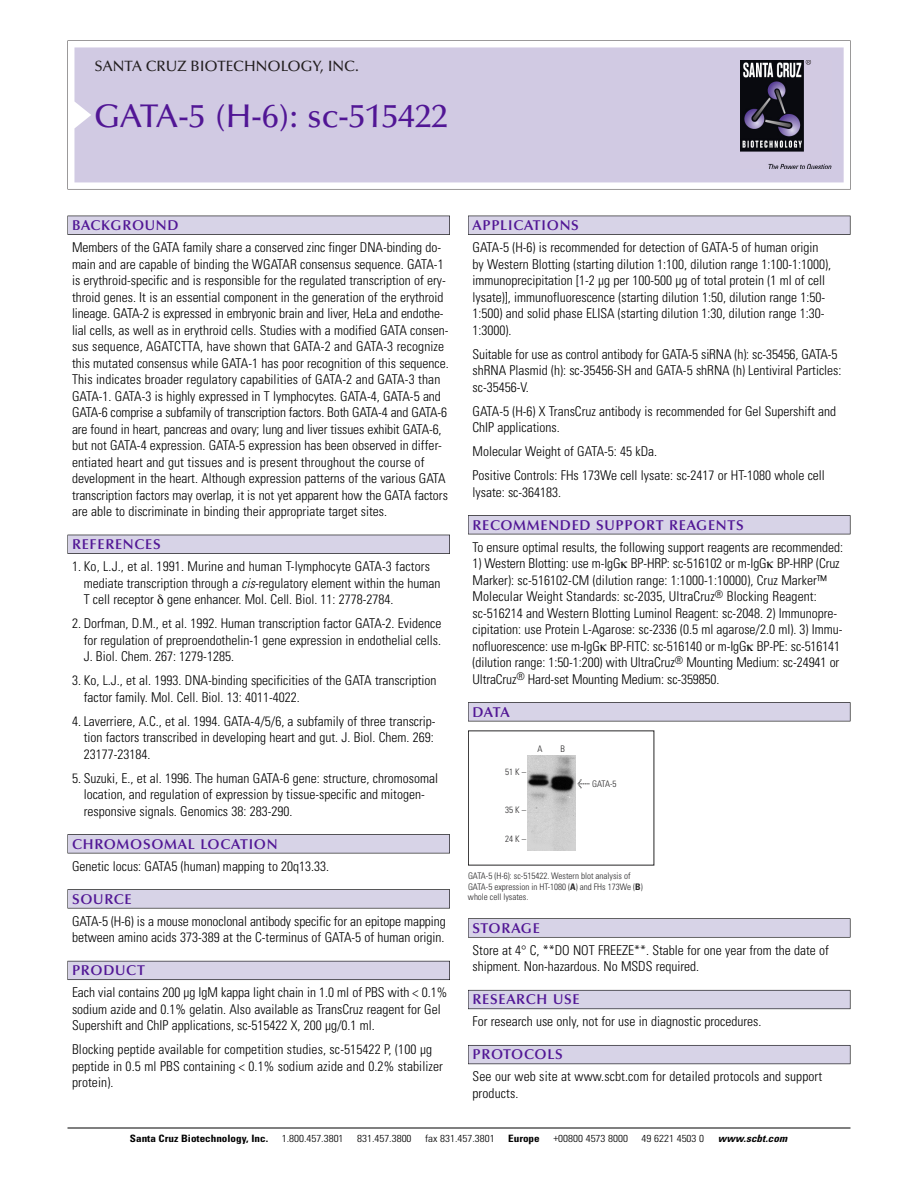
<style>
.page{position:relative;width:918px;height:1188px;background:#fff}
.page>*{position:absolute;margin:0;border:0;box-sizing:border-box;transform-origin:0 0}
.t1{font:500 33px "Optima";color:#511695}
.t2{font:500 15px "Optima";color:#231f20}
.t3{font:600 14.25px "Optima";letter-spacing:.05em;color:#511695}
.t4{font:300 condensed 13.5px/16.5px "Univers";color:#000}
.t5{font:300 condensed 10.2px "Univers";color:#000;scale:1.1 1}
.t6{font:700 condensed 10.2px "Univers";color:#000;scale:1.1 1}
.t7{font:italic 700 condensed 10.2px "Univers";letter-spacing:.005em;color:#000;scale:1.1 1}
.t8{font:9px/10.5px "Univers Condensed Light+ZXWDKI";color:#272627}
.s1{font-style:italic}
.s2{font-family:"Meta Plus Book Roman+JSXRUO";font-size:10.5px}
.s3{font-family:"Univers Condensed Bold+HLOPOJ"}
</style>
<div class="page">
<svg style="left:68px;top:40px;width:783px;height:149px"></svg>
<div style="left:74px;top:47px;width:770px;height:135px;background:#d1cae3"></div>
<img style="left:741px;top:60px;width:90px;height:108px">
<div style="left:68px;top:216px;width:382px;height:19px;background:#525155"></div>
<div style="left:68px;top:216px;width:381px;height:18px;background:#d7d3e7"></div>
<div style="left:68px;top:535px;width:382px;height:19px;background:#515055"></div>
<div style="left:68px;top:535px;width:381px;height:18px;background:#d7d3e7"></div>
<div style="left:68px;top:834px;width:382px;height:19px;background:#545357"></div>
<div style="left:68px;top:835px;width:381px;height:18px;background:#d7d3e7"></div>
<div style="left:68px;top:889px;width:382px;height:19px;background:#575759"></div>
<div style="left:68px;top:890px;width:381px;height:18px;background:#d7d3e7"></div>
<div style="left:68px;top:961px;width:382px;height:19px;background:#5b5a62"></div>
<div style="left:68px;top:961px;width:381px;height:18px;background:#d7d3e7"></div>
<div style="left:468px;top:216px;width:382px;height:19px;background:#525155"></div>
<div style="left:468px;top:216px;width:382px;height:18px;background:#d7d3e7"></div>
<div style="left:468px;top:515px;width:382px;height:19px;background:#525155"></div>
<div style="left:468px;top:516px;width:382px;height:18px;background:#d7d3e7"></div>
<div style="left:468px;top:702px;width:382px;height:19px;background:#545357"></div>
<div style="left:468px;top:703px;width:382px;height:18px;background:#d7d3e7"></div>
<div style="left:468px;top:918px;width:382px;height:20px;background:#666667"></div>
<div style="left:468px;top:919px;width:382px;height:18px;background:#d7d3e7"></div>
<div style="left:468px;top:990px;width:382px;height:19px;background:#66646d"></div>
<div style="left:468px;top:991px;width:382px;height:18px;background:#d7d3e7"></div>
<div style="left:468px;top:1045px;width:382px;height:19px;background:#5b5961"></div>
<div style="left:468px;top:1046px;width:382px;height:18px;background:#d7d3e7"></div>
<hr style="left:68px;top:1128px;width:782px;height:1px;background:#000">
<img style="left:527px;top:756px;width:48px;height:95px">
<p class="t2" style="left:94px;top:61px;width:266px">SANTA CRUZ BIOTECHNOLOGY, INC.</p>
<h1 class="t1" style="left:94px;top:103px;width:355px">GATA-5 (H-6): sc-515422</h1>
<p class="t3" style="left:72px;top:219px;width:108px">BACKGROUND</p>
<p class="t4" style="left:72px;top:240px;width:378px">Members of the GATA family share a conserved zinc finger DNA-binding do&shy;main and are capable of binding the WGATAR consensus sequence. GATA-1 is erythroid-specific and is responsible for the regulated transcription of ery&shy;throid genes. It is an essential component in the generation of the erythroid lineage. GATA-2 is expressed in embryonic brain and liver, HeLa and endothe&shy;lial cells, as well as in erythroid cells. Studies with a modified GATA consen&shy;sus sequence, AGATCTTA, have shown that GATA-2 and GATA-3 recognize this mutated consensus while GATA-1 has poor recognition of this sequence.<br>This indicates broader regulatory capabilities of GATA-2 and GATA-3 than GATA-1. GATA-3 is highly expressed in T lymphocytes. GATA-4, GATA-5 and GATA-6 comprise a subfamily of transcription factors. Both GATA-4 and GATA-6 are found in heart, pancreas and ovary; lung and liver tissues exhibit GATA-6, but not GATA-4 expression. GATA-5 expression has been observed in differ&shy;entiated heart and gut tissues and is present throughout the course of development in the heart. Although expression patterns of the various GATA transcription factors may overlap, it is not yet apparent how the GATA factors are able to discriminate in binding their appropriate target sites.</p>
<p class="t3" style="left:72px;top:539px;width:90px">REFERENCES</p>
<p class="t4" style="left:84px;top:559px;width:358px;text-indent:-12px">1. Ko, L.J., et al. 1991. Murine and human T-lymphocyte GATA-3 factors mediate transcription through a <span class="s1">cis</span>-regulatory element within the human<br>T cell receptor gene enhancer. Mol. Cell. Biol. 11: 2778-2784.</p>
<p class="t4" style="left:84px;top:616px;width:359px;text-align:justify;text-indent:-12px">2. Dorfman, D.M., et al. 1992. Human transcription factor GATA-2. Evidence for regulation of preproendothelin-1 gene expression in endothelial cells.<br>J. Biol. Chem. 267: 1279-1285.</p>
<p class="t4" style="left:84px;top:673px;width:354px;text-indent:-12px">3. Ko, L.J., et al. 1993. DNA-binding specificities of the GATA transcription factor family. Mol. Cell. Biol. 13: 4011-4022.</p>
<p class="t4" style="left:84px;top:714px;width:353px;text-indent:-12px">4. Laverriere, A.C., et al. 1994. GATA-4/5/6, a subfamily of three transcrip&shy;tion factors transcribed in developing heart and gut. J. Biol. Chem. 269:<br>23177-23184.</p>
<p class="t4" style="left:84px;top:771px;width:356px;text-indent:-12px">5. Suzuki, E., et al. 1996. The human GATA-6 gene: structure, chromosomal location, and regulation of expression by tissue-specific and mitogen&shy;responsive signals. Genomics 38: 283-290.</p>
<p class="t3" style="left:72px;top:838px;width:207px">CHROMOSOMAL LOCATION</p>
<p class="t4" style="left:72px;top:859px;width:259px">Genetic locus: GATA5 (human) mapping to 20q13.33.</p>
<p class="t3" style="left:72px;top:893px;width:61px">SOURCE</p>
<p class="t4" style="left:72px;top:914px;width:375px">GATA-5 (H-6) is a mouse monoclonal antibody specific for an epitope mapping between amino acids 373-389 at the C-terminus of GATA-5 of human origin.</p>
<p class="t3" style="left:72px;top:965px;width:74px">PRODUCT</p>
<p class="t4" style="left:72px;top:985px;width:377px">Each vial contains 200 µg IgM kappa light chain in 1.0 ml of PBS with &lt; 0.1% sodium azide and 0.1% gelatin. Also available as TransCruz reagent for Gel<br>Supershift and ChIP applications, sc-515422 X, 200 µg/0.1 ml.</p>
<p class="t4" style="left:72px;top:1042px;width:373px">Blocking peptide available for competition studies, sc-515422 P, (100 µg peptide in 0.5 ml PBS containing &lt; 0.1% sodium azide and 0.2% stabilizer protein).</p>
<p class="t3" style="left:473px;top:219px;width:108px">APPLICATIONS</p>
<p class="t4" style="left:473px;top:240px;width:360px">GATA-5 (H-6) is recommended for detection of GATA-5 of human origin by Western Blotting (starting dilution 1:100, dilution range 1:100-1:1000), immunoprecipitation [1-2 µg per 100-500 µg of total protein (1 ml of cell lysate)], immunofluorescence (starting dilution 1:50, dilution range 1:50- 1:500) and solid phase ELISA (starting dilution 1:30, dilution range 1:30- 1:3000).</p>
<p class="t4" style="left:473px;top:347px;width:370px">Suitable for use as control antibody for GATA-5 siRNA (h): sc-35456, GATA-5 shRNA Plasmid (h): sc-35456-SH and GATA-5 shRNA (h) Lentiviral Particles: sc-35456-V.</p>
<p class="t4" style="left:473px;top:404px;width:365px">GATA-5 (H-6) X TransCruz antibody is recommended for Gel Supershift and<br>ChIP applications.</p>
<p class="t4" style="left:473px;top:440px;width:354px;line-height:24px">Molecular Weight of GATA-5: 45 kDa.<br>Positive Controls: FHs 173We cell lysate: sc-2417 or HT-1080 whole cell</p>
<p class="t4" style="left:473px;top:485px;width:90px">lysate: sc-364183.</p>
<p class="t3" style="left:473px;top:519px;width:273px">RECOMMENDED SUPPORT REAGENTS</p>
<p class="t4" style="left:473px;top:540px;width:372px">To ensure optimal results, the following support reagents are recommended:</p>
<p class="t4" style="left:473px;top:556px;width:372px">1) Western Blotting: use m-IgG BP-HRP: sc-516102 or m-IgG BP-HRP (Cruz Marker): sc-516102-CM (dilution range: 1:1000-1:10000), Cruz Marker™ Molecular Weight Standards: sc-2035, UltraCruz<sup>®</sup> Blocking Reagent: sc-516214 and Western Blotting Luminol Reagent: sc-2048. 2) Immunopre&shy;cipitation: use Protein L-Agarose: sc-2336 (0.5 ml agarose/2.0 ml). 3) Immu&shy;nofluorescence: use m-IgG BP-FITC: sc-516140 or m-IgG BP-PE: sc-516141 (dilution range: 1:50-1:200) with UltraCruz<sup>®</sup> Mounting Medium: sc-24941 or UltraCruz<sup>®</sup> Hard-set Mounting Medium: sc-359850.</p>
<p class="t3" style="left:473px;top:706px;width:39px">DATA</p>
<p class="t8" style="left:505px;top:767px;width:22px">51K–</p>
<p class="t8" style="left:505px;top:805px;width:22px">35K–</p>
<p class="t8" style="left:505px;top:834px;width:22px">24K–</p>
<p class="t8" style="left:538px;top:745px;width:7px">A</p>
<p class="t8" style="left:561px;top:745px;width:6px">B</p>
<p class="t8" style="left:578px;top:779px;width:41px"><span class="s2">&lt;</span> GATA-5</p>
<p class="t8" style="left:468px;top:872px;width:176px">GATA-5 (H-6): sc-515422. Western blot analysis of<br>GATA-5 expression in HT-1080 (<span class="s3">A</span>) and FHs 173We (<span class="s3">B</span>) whole cell lysates.</p>
<p class="t3" style="left:473px;top:922px;width:69px">STORAGE</p>
<p class="t4" style="left:473px;top:943px;width:358px">Store at 4° C, **DO NOT FREEZE**. Stable for one year from the date of shipment. Non-hazardous. No MSDS required.</p>
<p class="t3" style="left:473px;top:994px;width:109px">RESEARCH USE</p>
<p class="t4" style="left:473px;top:1015px;width:290px">For research use only, not for use in diagnostic procedures.</p>
<p class="t3" style="left:473px;top:1049px;width:92px">PROTOCOLS</p>
<p class="t4" style="left:473px;top:1070px;width:351px">See our web site at www.scbt.com for detailed protocols and support products.</p>
<p class="t6" style="left:130px;top:1135px;width:127px">Santa Cruz Biotechnology, Inc.</p>
<p class="t5" style="left:282px;top:1135px;width:58px">1.800.457.3801</p>
<p class="t5" style="left:357px;top:1135px;width:51px">831.457.3800</p>
<p class="t5" style="left:425px;top:1135px;width:65px">fax 831.457.3801</p>
<p class="t6" style="left:508px;top:1135px;width:30px">Europe</p>
<p class="t5" style="left:553px;top:1135px;width:69px">+00800 4573 8000</p>
<p class="t5" style="left:642px;top:1135px;width:58px">49 6221 4503 0</p>
<p class="t7" style="left:718px;top:1135px;width:64px">www.scbt.com</p>
</div>
